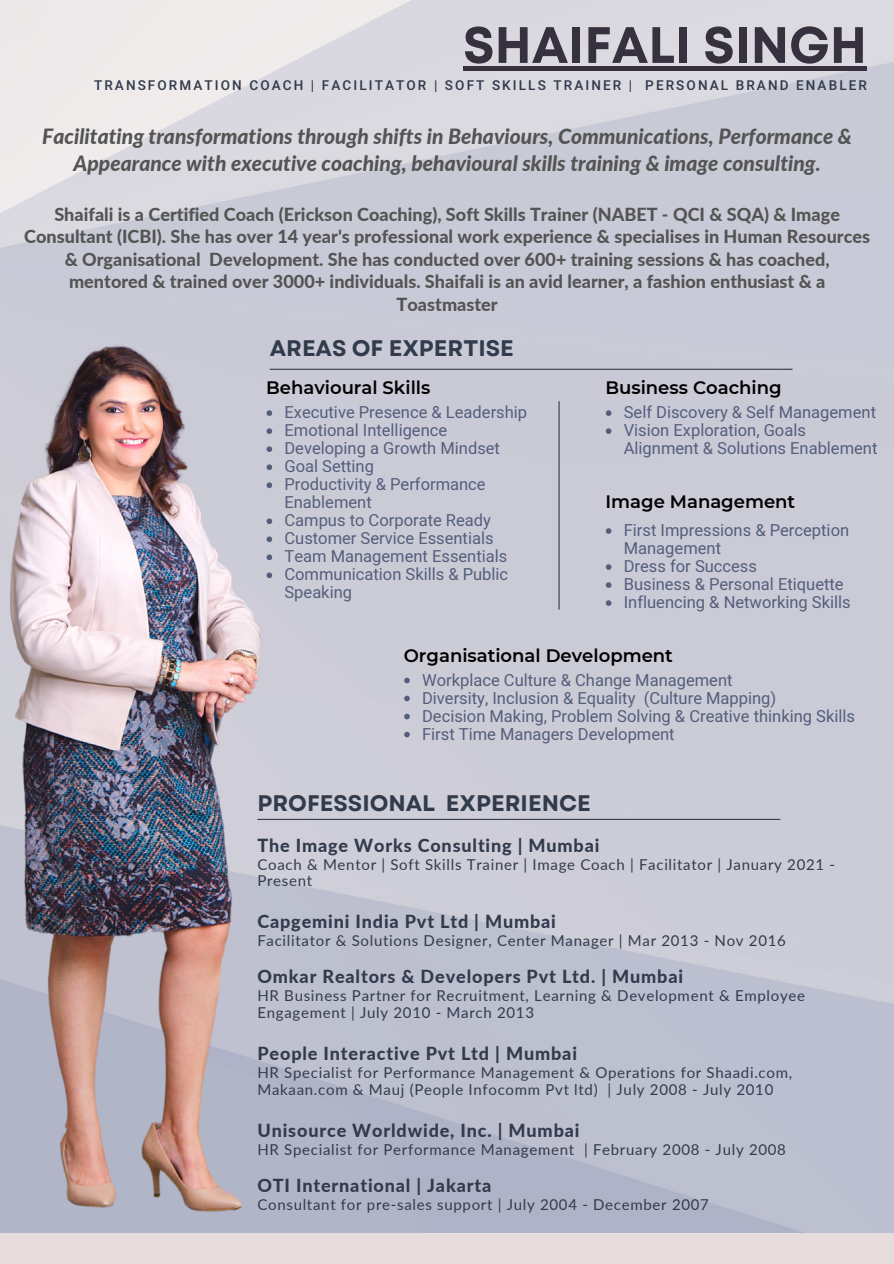
<style>
.page{position:relative;width:894px;height:1264px;background:#fff}
.page>*{position:absolute;margin:0;border:0;box-sizing:border-box;transform-origin:0 0}
.t1{font:700 51px "Mont";color:#37303f}
.t2{font:700 22.5px "Garet";color:#323b4c}
.t3{font:italic 800 21px/27px "Lato";color:#545454;text-align:center}
.t4{font:800 18px/22.5px "Lato";color:#545454;text-align:center}
.t5{font:800 18px "Lato";letter-spacing:.045em;color:#323b4c}
.t6{font:600 18px "Montserrat";color:#000}
.t7{font:16.5px/18px "Heebo";color:#545e7b}
.t8{font:15px/17px "Lato";letter-spacing:.045em;color:#323b4c}
.t9{font:500 13.5px "Heebo";letter-spacing:.155em;color:#323b4c}
</style>
<div class="page">
<img style="left:0;top:0;width:893px;height:1232px">
<img style="left:0;top:242px;width:270px;height:990px">
<hr style="left:257px;top:818px;width:523px;height:2px;background:#323b4c">
<div style="left:463px;top:66px;width:403px;height:5px;background:#37303f"></div>
<div style="left:0;top:1232px;width:893px;height:31px;background:#e6dcdd"></div>
<hr style="left:269px;top:369px;width:523px;height:1px;background:#323b4c">
<svg style="left:605px;top:410px;width:6px;height:6px"></svg>
<svg style="left:605px;top:428px;width:6px;height:6px"></svg>
<svg style="left:266px;top:410px;width:6px;height:6px"></svg>
<svg style="left:266px;top:428px;width:6px;height:6px"></svg>
<svg style="left:266px;top:446px;width:6px;height:6px"></svg>
<svg style="left:266px;top:464px;width:6px;height:6px"></svg>
<svg style="left:266px;top:482px;width:6px;height:6px"></svg>
<svg style="left:266px;top:518px;width:6px;height:6px"></svg>
<svg style="left:266px;top:536px;width:6px;height:6px"></svg>
<svg style="left:266px;top:554px;width:6px;height:6px"></svg>
<svg style="left:266px;top:572px;width:6px;height:6px"></svg>
<hr style="left:558px;top:401px;width:1px;height:208px;background:#323b4c">
<svg style="left:605px;top:528px;width:6px;height:6px"></svg>
<svg style="left:605px;top:564px;width:6px;height:6px"></svg>
<svg style="left:605px;top:582px;width:6px;height:6px"></svg>
<svg style="left:605px;top:600px;width:6px;height:6px"></svg>
<svg style="left:404px;top:677px;width:5px;height:6px"></svg>
<svg style="left:404px;top:695px;width:5px;height:6px"></svg>
<svg style="left:404px;top:713px;width:5px;height:6px"></svg>
<svg style="left:404px;top:731px;width:5px;height:6px"></svg>
<p class="t1" style="left:463px;top:26px;width:405px">SHAIFALI SINGH</p>
<p class="t9" style="left:94px;top:76px;width:774px">TRANSFORMATION COACH | FACILITATOR | SOFT SKILLS TRAINER | PERSONAL BRAND ENABLER</p>
<p class="t3" style="left:42px;top:122px;width:811px">Facilitating transformations through shifts in Behaviours, Communications, Performance &amp;<br>Appearance with executive coaching, behavioural skills training &amp; image consulting.</p>
<p class="t4" style="left:24px;top:202px;width:847px">Shaifali is a Certified Coach (Erickson Coaching), Soft Skills Trainer (NABET - QCI &amp; SQA) &amp; Image Consultant (ICBI). She has over 14 year's professional work experience &amp; specialises in Human Resources &amp; Organisational Development. She has conducted over 600+ training sessions &amp; has coached, mentored &amp; trained over 3000+ individuals. Shaifali is an avid learner, a fashion enthusiast &amp; a Toastmaster</p>
<p class="t2" style="left:269px;top:332px;width:246px">AREAS OF EXPERTISE</p>
<p class="t6" style="left:266px;top:377px;width:166px">Behavioural Skills</p>
<p class="t7" style="left:284px;top:404px;width:244px">Executive Presence &amp; Leadership</p>
<p class="t7" style="left:284px;top:422px;width:164px">Emotional Intelligence</p>
<p class="t7" style="left:284px;top:440px;width:217px">Developing a Growth Mindset</p>
<p class="t7" style="left:284px;top:458px;width:91px">Goal Setting</p>
<p class="t7" style="left:284px;top:476px;width:203px">Productivity &amp; Performance<br>Enablement</p>
<p class="t7" style="left:284px;top:512px;width:208px">Campus to Corporate Ready</p>
<p class="t7" style="left:284px;top:530px;width:210px">Customer Service Essentials</p>
<p class="t7" style="left:284px;top:548px;width:224px">Team Management Essentials</p>
<p class="t7" style="left:284px;top:566px;width:225px">Communication Skills &amp; Public<br>Speaking</p>
<p class="t6" style="left:605px;top:377px;width:178px">Business Coaching</p>
<p class="t7" style="left:623px;top:404px;width:254px">Self Discovery &amp; Self Management</p>
<p class="t7" style="left:623px;top:422px;width:255px">Vision Exploration, Goals<br>Alignment &amp; Solutions Enablement</p>
<p class="t6" style="left:605px;top:490px;width:191px">Image Management</p>
<p class="t7" style="left:623px;top:522px;width:227px">First Impressions &amp; Perception<br>Management</p>
<p class="t7" style="left:623px;top:558px;width:135px">Dress for Success</p>
<p class="t7" style="left:623px;top:576px;width:221px">Business &amp; Personal Etiquette</p>
<p class="t7" style="left:623px;top:594px;width:228px">Influencing &amp; Networking Skills</p>
<p class="t6" style="left:403px;top:644px;width:270px">Organisational Development</p>
<p class="t7" style="left:422px;top:671px;width:312px">Workplace Culture &amp; Change Management</p>
<p class="t7" style="left:422px;top:689px;width:355px">Diversity, Inclusion &amp; Equality (Culture Mapping)</p>
<p class="t7" style="left:422px;top:707px;width:434px">Decision Making, Problem Solving &amp; Creative thinking Skills</p>
<p class="t7" style="left:422px;top:725px;width:254px">First Time Managers Development</p>
<p class="t2" style="left:257px;top:787px;width:335px">PROFESSIONAL EXPERIENCE</p>
<p class="t5" style="left:257px;top:833px;width:343px">The Image Works Consulting | Mumbai</p>
<p class="t8" style="left:257px;top:855px;width:579px">Coach &amp; Mentor | Soft Skills Trainer | Image Coach | Facilitator | January 2021 -<br>Present</p>
<p class="t5" style="left:257px;top:910px;width:300px">Capgemini India Pvt Ltd | Mumbai</p>
<p class="t8" style="left:257px;top:931px;width:530px">Facilitator &amp; Solutions Designer, Center Manager | Mar 2013 - Nov 2016</p>
<p class="t5" style="left:257px;top:965px;width:427px">Omkar Realtors &amp; Developers Pvt Ltd. | Mumbai</p>
<p class="t8" style="left:257px;top:987px;width:549px">HR Business Partner for Recruitment, Learning &amp; Development &amp; Employee<br>Engagement | July 2010 - March 2013</p>
<p class="t5" style="left:257px;top:1042px;width:321px">People Interactive Pvt Ltd | Mumbai</p>
<p class="t8" style="left:257px;top:1063px;width:536px">HR Specialist for Performance Management &amp; Operations for Shaadi.com,<br>Makaan.com &amp; Mauj (People Infocomm Pvt ltd) | July 2008 - July 2010</p>
<p class="t5" style="left:257px;top:1118px;width:323px">Unisource Worldwide, Inc. | Mumbai</p>
<p class="t8" style="left:257px;top:1140px;width:530px">HR Specialist for Performance Management | February 2008 - July 2008</p>
<p class="t5" style="left:257px;top:1173px;width:235px">OTI International | Jakarta</p>
<p class="t8" style="left:257px;top:1195px;width:453px">Consultant for pre-sales support | July 2004 - December 2007</p>
</div>
